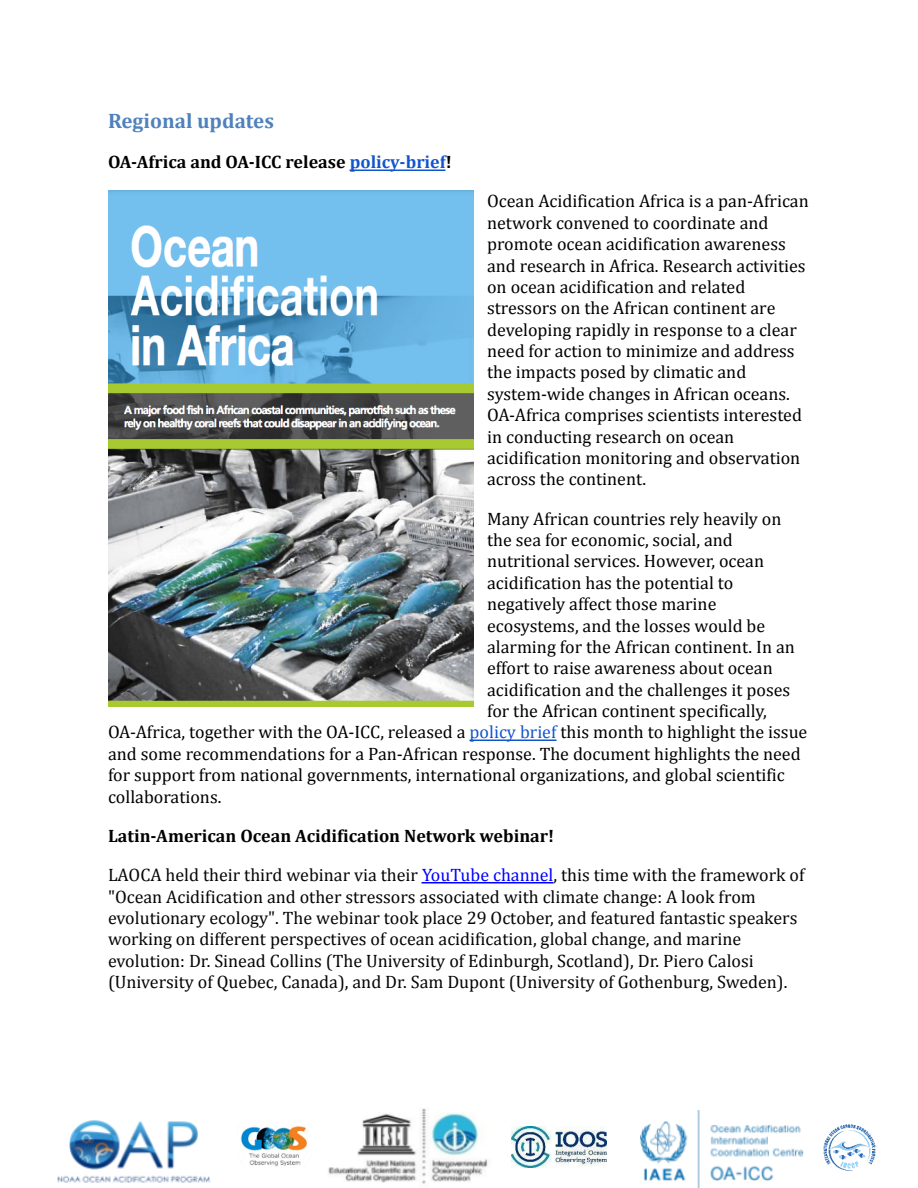
<style>
.page{position:relative;width:918px;height:1188px;background:#fff}
.page>*{position:absolute;margin:0;border:0;box-sizing:border-box;transform-origin:0 0}
.t1{font:700 21px "Cambria";color:#4f81bd}
.t2{font:18px/21.3px "Cambria";color:#000}
.t3{font:18px/21.3px "Cambria";color:#050505}
.t4{font:700 18px "Cambria";color:#000}
.s1{color:#15c}
.s2{font-weight:700;color:#000}
.s3{color:#00f}
</style>
<div class="page">
<hr style="left:350px;top:170px;width:96px;height:1px;background:#15c">
<hr style="left:470px;top:739px;width:86px;height:2px;background:#15c">
<hr style="left:421px;top:882px;width:133px;height:1px;background:#00f">
<img style="left:108px;top:190px;width:366px;height:516px">
<img style="left:57px;top:1120px;width:154px;height:63px">
<img style="left:328px;top:1108px;width:160px;height:76px">
<img style="left:640px;top:1110px;width:163px;height:78px">
<img style="left:240px;top:1126px;width:67px;height:41px">
<img style="left:512px;top:1126px;width:94px;height:42px">
<img style="left:823px;top:1124px;width:53px;height:47px">
<p class="t1" style="left:108px;top:112px;width:168px">Regional updates</p>
<p class="t4" style="left:108px;top:154px;width:345px">OA-Africa and OA-ICC release <span class="s1">policy-brief</span>!</p>
<p class="t2" style="left:487px;top:192px;width:323px">Ocean Acidification Africa is a pan-African network convened to coordinate and promote ocean acidification awareness and research in Africa. Research activities on ocean acidification and related stressors on the African continent are developing rapidly in response to a clear need for action to minimize and address the impacts posed by climatic and system-wide changes in African oceans.<br>OA-Africa comprises scientists interested in conducting research on ocean acidification monitoring and observation across the continent.</p>
<p class="t2" style="left:487px;top:509px;width:296px">Many African countries rely heavily on</p>
<p class="t2" style="left:487px;top:530px;width:247px">the sea for economic, social, and</p>
<p class="t2" style="left:487px;top:552px;width:279px">nutritional services. However, ocean</p>
<p class="t2" style="left:487px;top:573px;width:248px">acidification has the potential to</p>
<p class="t2" style="left:487px;top:595px;width:231px">negatively affect those marine</p>
<p class="t2" style="left:487px;top:616px;width:280px">ecosystems, and the losses would be</p>
<p class="t2" style="left:487px;top:637px;width:309px">alarming for the African continent. In an</p>
<p class="t2" style="left:487px;top:659px;width:287px">effort to raise awareness about ocean</p>
<p class="t2" style="left:487px;top:680px;width:305px">acidification and the challenges it poses</p>
<p class="t2" style="left:487px;top:701px;width:281px">for the African continent specifically,</p>
<p class="t2" style="left:108px;top:723px;width:701px">OA-Africa, together with the OA-ICC, released a <span class="s1">policy brief</span> this month to highlight the issue</p>
<p class="t2" style="left:108px;top:744px;width:694px">and some recommendations for a Pan-African response. The document highlights the need</p>
<p class="t2" style="left:108px;top:766px;width:678px">for support from national governments, international organizations, and global scientific</p>
<p class="t2" style="left:108px;top:787px;width:115px">collaborations.</p>
<p class="t3" style="left:108px;top:817px;width:698px;line-height:39.3px"><span class="s2">Latin-American Ocean Acidification Network webinar!<br></span>LAOCA held their third webinar via their <span class="s3">YouTube channel</span>, this time with the framework of</p>
<p class="t3" style="left:108px;top:887px;width:691px">"Ocean Acidification and other stressors associated with climate change: A look from evolutionary ecology". The webinar took place 29 October, and featured fantastic speakers working on different perspectives of ocean acidification, global change, and marine evolution: Dr. Sinead Collins (The University of Edinburgh, Scotland), Dr. Piero Calosi (University of Quebec, Canada), and Dr. Sam Dupont (University of Gothenburg, Sweden).</p>
</div>
